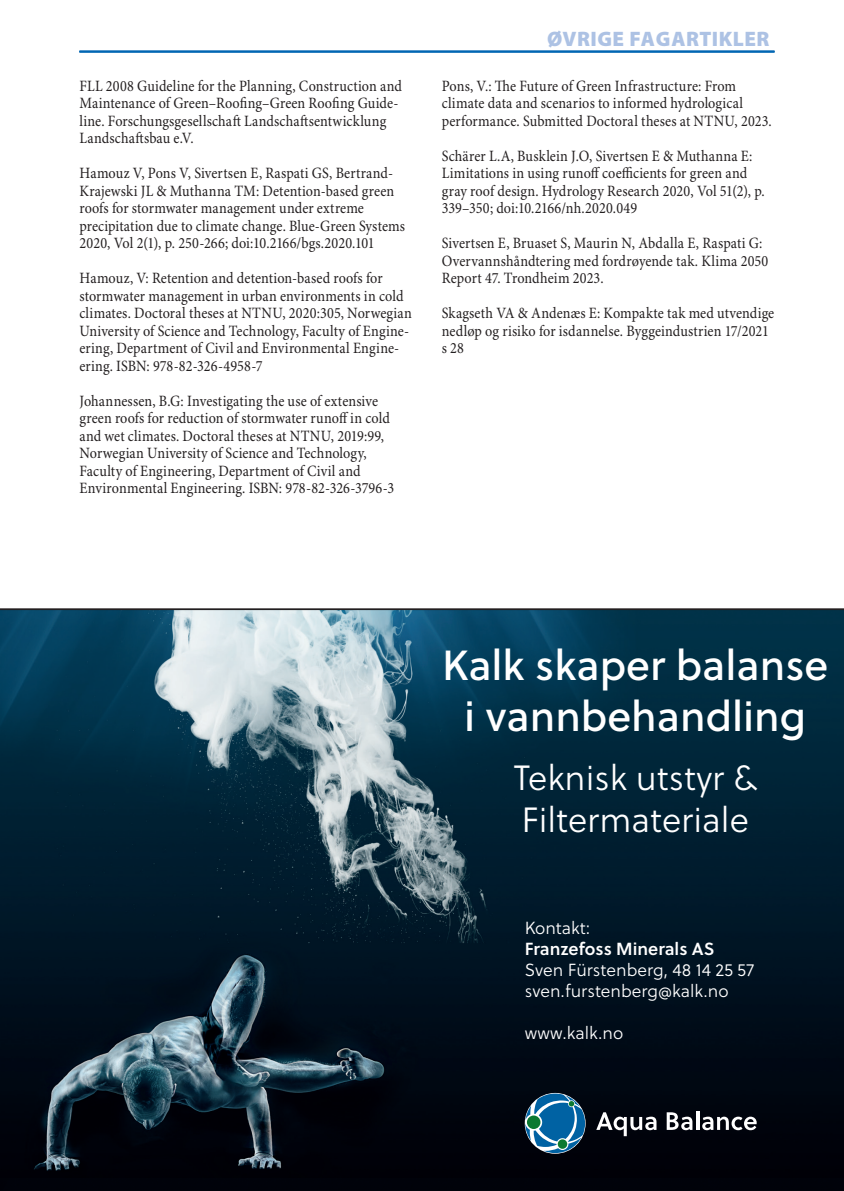
<style>
.page{position:relative;width:844px;height:1191px;background:#fff}
.page>*{position:absolute;margin:0;border:0;box-sizing:border-box;transform-origin:0 0}
.t1{font:42px/50.4px "Soleil Bk";color:#fff;text-align:center}
.t2{font:35px/42px "Soleil Lt";color:#fff}
.t3{font:900 21px "Myriad Pro";letter-spacing:.02em;color:#adc2e4}
.t4{font:17.5px/21px "Soleil Lt";color:#fff}
.t5{font:17.5px "Soleil Sb";color:#fff}
.t6{font:15.75px/17.5px "Minion Pro";letter-spacing:.005em;color:#231f20;scale:.9 1}
</style>
<div class="page">
<hr style="left:79px;top:51px;width:695px;height:1px;background:#0166b3">
<img style="left:0;top:610px;width:843px;height:568px">
<div style="left:0;top:1178px;width:843px;height:13px;background:#00020a"></div>
<svg style="left:596px;top:1112px;width:60px;height:24px"></svg>
<svg style="left:666px;top:1112px;width:26px;height:18px"></svg>
<hr style="left:696px;top:1111px;width:3px;height:18px;background:#fff">
<svg style="left:702px;top:1116px;width:54px;height:14px"></svg>
<svg style="left:525px;top:1093px;width:60px;height:60px;background:#346f93"></svg>
<div style="left:527px;top:1115px;width:13px;height:14px;background:#0b7931;border-radius:50%"></div>
<hr style="left:0;top:608px;width:843px;height:2px;background:#231f20">
<p class="t6" style="left:79px;top:78px;width:360px">FLL 2008 Guideline for the Planning, Construction and Maintenance of Green–Roofing–Green Roofing Guide&shy;line. Forschungsgesellschaft Landschaftsentwicklung Landschaftsbau e.V.</p>
<p class="t6" style="left:79px;top:165px;width:363px">Hamouz V, Pons V, Sivertsen E, Raspati GS, Bertrand-- Krajewski JL &amp; Muthanna TM: Detention-based green roofs for stormwater management under extreme precipitation due to climate change. Blue-Green Systems 2020, Vol 2(1), p. 250-266; doi:10.2166/bgs.2020.101</p>
<p class="t6" style="left:79px;top:270px;width:371px">Hamouz, V: Retention and detention-based roofs for stormwater management in urban environments in cold climates. Doctoral theses at NTNU, 2020:305, Norwegian University of Science and Technology, Faculty of Engine&shy;ering, Department of Civil and Environmental Engine&shy;ering. ISBN: 978-82-326-4958-7</p>
<p class="t6" style="left:79px;top:393px;width:351px">Johannessen, B.G: Investigating the use of extensive green roofs for reduction of stormwater runoff in cold and wet climates. Doctoral theses at NTNU, 2019:99, Norwegian University of Science and Technology, Faculty of Engineering, Department of Civil and Environmental Engineering. ISBN: 978-82-326-3796-3</p>
<h3 class="t3" style="left:547px;top:27px;width:224px">ØVRIGE FAGARTIKLER</h3>
<h3 class="t3" style="left:459px;top:27px;width:208px">FAGFELLEVURDERTE</h3>
<p class="t6" style="left:442px;top:78px;width:368px">Pons, V.: The Future of Green Infrastructure: From climate data and scenarios to informed hydrological performance. Submitted Doctoral theses at NTNU, 2023.</p>
<p class="t6" style="left:442px;top:148px;width:360px">Schärer L.A, Busklein J.O, Sivertsen E &amp; Muthanna E:<br>Limitations in using runoff coefficients for green and gray roof design. Hydrology Research 2020, Vol 51(2), p.<br>339–350; doi:10.2166/nh.2020.049</p>
<p class="t6" style="left:442px;top:235px;width:364px">Sivertsen E, Bruaset S, Maurin N, Abdalla E, Raspati G:<br>Overvannshåndtering med fordrøyende tak. Klima 2050<br>Report 47. Trondheim 2023.</p>
<p class="t6" style="left:442px;top:305px;width:371px">Skagseth VA &amp; Andenæs E: Kompakte tak med utvendige nedløp og risiko for isdannelse. Byggeindustrien 17/2021 s 28</p>
<h1 class="t1" style="left:442px;top:638px;width:388px">Kalk skaper balanse i vannbehandling</h1>
<h2 class="t2" style="left:513px;top:756px;width:245px">Teknisk utstyr &amp;<br>Filtermateriale</h2>
<p class="t4" style="left:524px;top:917px;width:67px">Kontakt:</p>
<p class="t5" style="left:524px;top:935px;width:191px">Franzefoss Minerals AS</p>
<p class="t4" style="left:524px;top:959px;width:231px">Sven Fürstenberg, 48 14 25 57 sven.furstenberg@kalk.no</p>
<p class="t4" style="left:524px;top:1022px;width:100px">www.kalk.no</p>
</div>
